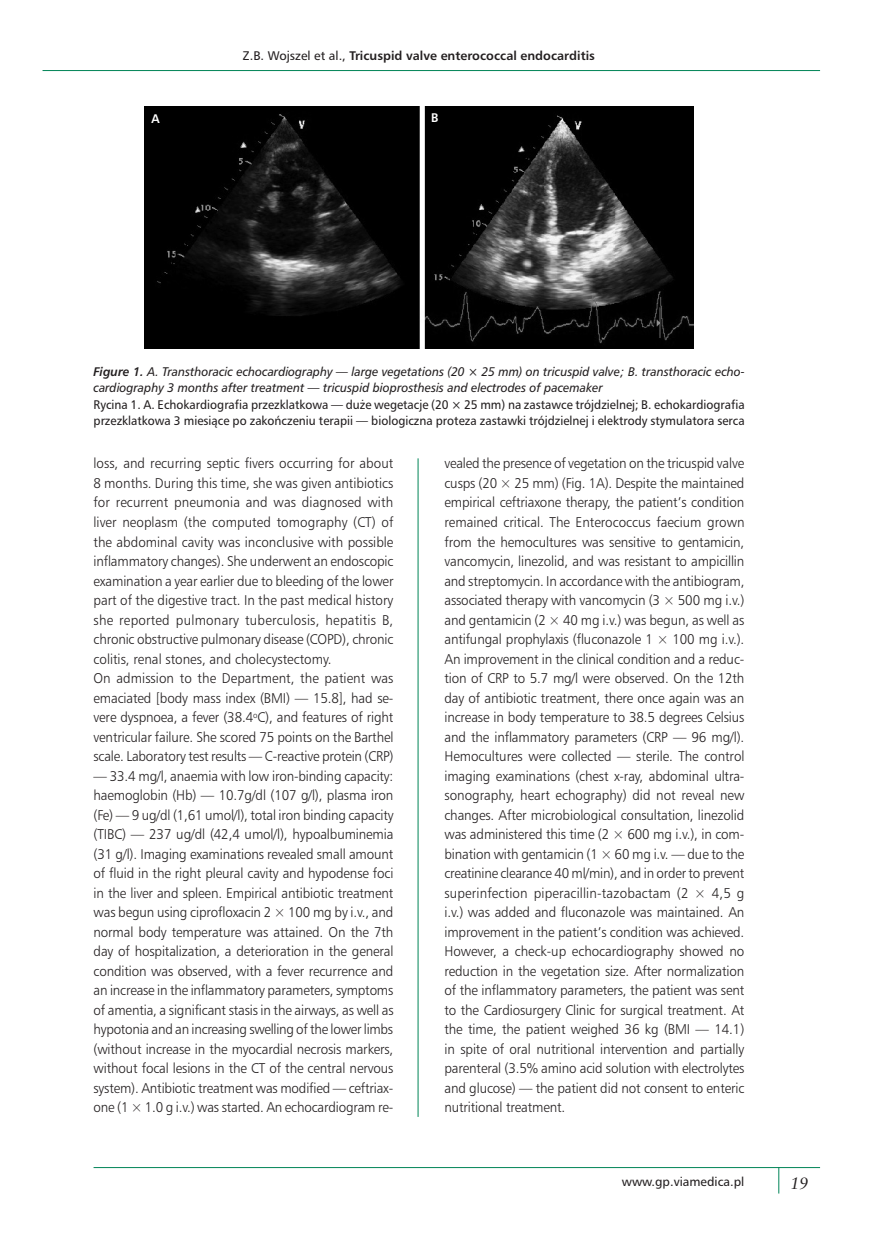
<style>
.page{position:relative;width:872px;height:1234px;background:#fff}
.page>*{position:absolute;margin:0;border:0;box-sizing:border-box;transform-origin:0 0}
.t1{font:italic 16.5px "Class Garmnd PL";color:#231f20}
.TEKST{font:13.5px/19.5px "Humnst 777 Lt PL";letter-spacing:-.01em;color:#231f20;text-align:justify;scale:.95 1}
.RYCINA_podpis_ang{font:12px/16.5px "Humnst 777 PL";color:#231f20;scale:.95 1}
.RYCINA_podpis_pl{font:italic 12px/16.5px "Humnst 777 PL";color:#231f20;scale:.95 1}
.PAGINA_zywa{font:700 12px "Humnst 777 PL";color:#231f20}
.RYCINA_podpis_ang-2{font:12px "Humnst 777 PL";color:#231f20}
.RYCINA_podpis_pl-2{font:700 12px "Humnst 777 PL";color:#fff;scale:.95 1}
.s1{font-weight:400}
.s2{font-weight:700}
</style>
<div class="page">
<hr style="left:418px;top:106px;width:1px;height:1033px;background:#008457">
<hr style="left:43px;top:70px;width:777px;height:1px;background:#008457">
<svg style="left:778px;top:1167px;width:1px;height:26px"></svg>
<hr style="left:94px;top:1166px;width:726px;height:1px;background:#008457">
<div style="left:407px;top:90px;width:25px;height:368px;background:#fff"></div>
<div style="left:410px;top:1116px;width:17px;height:33px;background:#fff"></div>
<img style="left:145px;top:106px;width:549px;height:243px">
<p class="PAGINA_zywa" style="left:243px;top:48px;width:353px"><span class="s1">Z.B. Wojszel et al.,</span> Tricuspid valve enterococcal endocarditis</p>
<p class="RYCINA_podpis_pl-2" style="left:151px;top:110px;width:10px">A</p>
<p class="RYCINA_podpis_pl-2" style="left:431px;top:109px;width:9px">B</p>
<p class="RYCINA_podpis_pl" style="left:94px;top:362px;width:687px"><span class="s2">Figure 1.</span> A. Transthoracic echocardiography — large vegetations (20 × 25 mm) on tricuspid valve; B. transthoracic echo&shy;cardiography 3 months after treatment — tricuspid bioprosthesis and electrodes of pacemaker</p>
<p class="RYCINA_podpis_ang" style="left:94px;top:396px;width:687px">Rycina 1. A. Echokardiografia przezklatkowa — duże wegetacje (20 × 25 mm) na zastawce trójdzielnej; B. echokardiografia przezklatkowa 3 miesiące po zakończeniu terapii — biologiczna proteza zastawki trójdzielnej i elektrody stymulatora serca</p>
<p class="TEKST" style="left:94px;top:453px;width:317px">loss, and recurring septic fivers occurring for about 8 months. During this time, she was given antibiotics for recurrent pneumonia and was diagnosed with liver neoplasm (the computed tomography (CT) of the abdominal cavity was inconclusive with possible inflammatory changes). She underwent an endoscopic examination a year earlier due to bleeding of the lower part of the digestive tract. In the past medical history she reported pulmonary tuberculosis, hepatitis B, chronic obstructive pulmonary disease (COPD), chronic colitis, renal stones, and cholecystectomy.</p>
<p class="TEKST" style="left:94px;top:668px;width:317px">On admission to the Department, the patient was emaciated [body mass index (BMI) — 15.8], had se&shy;vere dyspnoea, a fever (38.4<sup>o</sup>C), and features of right ventricular failure. She scored 75 points on the Barthel scale. Laboratory test results — C-reactive protein (CRP)</p>
<p class="TEKST" style="left:94px;top:765px;width:317px">— 33.4 mg/l, anaemia with low iron-binding capacity: haemoglobin (Hb) — 10.7g/dl (107 g/l), plasma iron (Fe) — 9 ug/dl (1,61 umol/l), total iron binding capacity (TIBC) — 237 ug/dl (42,4 umol/l), hypoalbuminemia (31 g/l). Imaging examinations revealed small amount of fluid in the right pleural cavity and hypodense foci in the liver and spleen. Empirical antibiotic treatment was begun using ciprofloxacin 2 × 100 mg by i.v., and normal body temperature was attained. On the 7th day of hospitalization, a deterioration in the general condition was observed, with a fever recurrence and an increase in the inflammatory parameters, symptoms of amentia, a significant stasis in the airways, as well as hypotonia and an increasing swelling of the lower limbs (without increase in the myocardial necrosis markers, without focal lesions in the CT of the central nervous system). Antibiotic treatment was modified — ceftriax&shy;one (1 × 1.0 g i.v.) was started. An echocardiogram re-</p>
<p class="TEKST" style="left:444px;top:453px;width:317px">vealed the presence of vegetation on the tricuspid valve cusps (20 × 25 mm) (Fig. 1A). Despite the maintained empirical ceftriaxone therapy, the patient’s condition remained critical. The Enterococcus faecium grown from the hemocultures was sensitive to gentamicin, vancomycin, linezolid, and was resistant to ampicillin and streptomycin. In accordance with the antibiogram, associated therapy with vancomycin (3 × 500 mg i.v.) and gentamicin (2 × 40 mg i.v.) was begun, as well as antifungal prophylaxis (fluconazole 1 × 100 mg i.v.).<br>An improvement in the clinical condition and a reduc&shy;tion of CRP to 5.7 mg/l were observed. On the 12th day of antibiotic treatment, there once again was an increase in body temperature to 38.5 degrees Celsius and the inflammatory parameters (CRP — 96 mg/l).<br>Hemocultures were collected — sterile. The control imaging examinations (chest x-ray, abdominal ultra&shy;sonography, heart echography) did not reveal new changes. After microbiological consultation, linezolid was administered this time (2 × 600 mg i.v.), in com&shy;bination with gentamicin (1 × 60 mg i.v. — due to the creatinine clearance 40 ml/min), and in order to prevent superinfection piperacillin-tazobactam (2 × 4,5 g i.v.) was added and fluconazole was maintained. An improvement in the patient’s condition was achieved.<br>However, a check-up echocardiography showed no reduction in the vegetation size. After normalization of the inflammatory parameters, the patient was sent to the Cardiosurgery Clinic for surgical treatment. At the time, the patient weighed 36 kg (BMI — 14.1) in spite of oral nutritional intervention and partially parenteral (3.5% amino acid solution with electrolytes and glucose) — the patient did not consent to enteric nutritional treatment.</p>
<p class="RYCINA_podpis_ang-2" style="left:622px;top:1173px;width:124px">www.gp.viamedica.pl</p>
<p class="t1" style="left:790px;top:1172px;width:20px">19</p>
</div>
